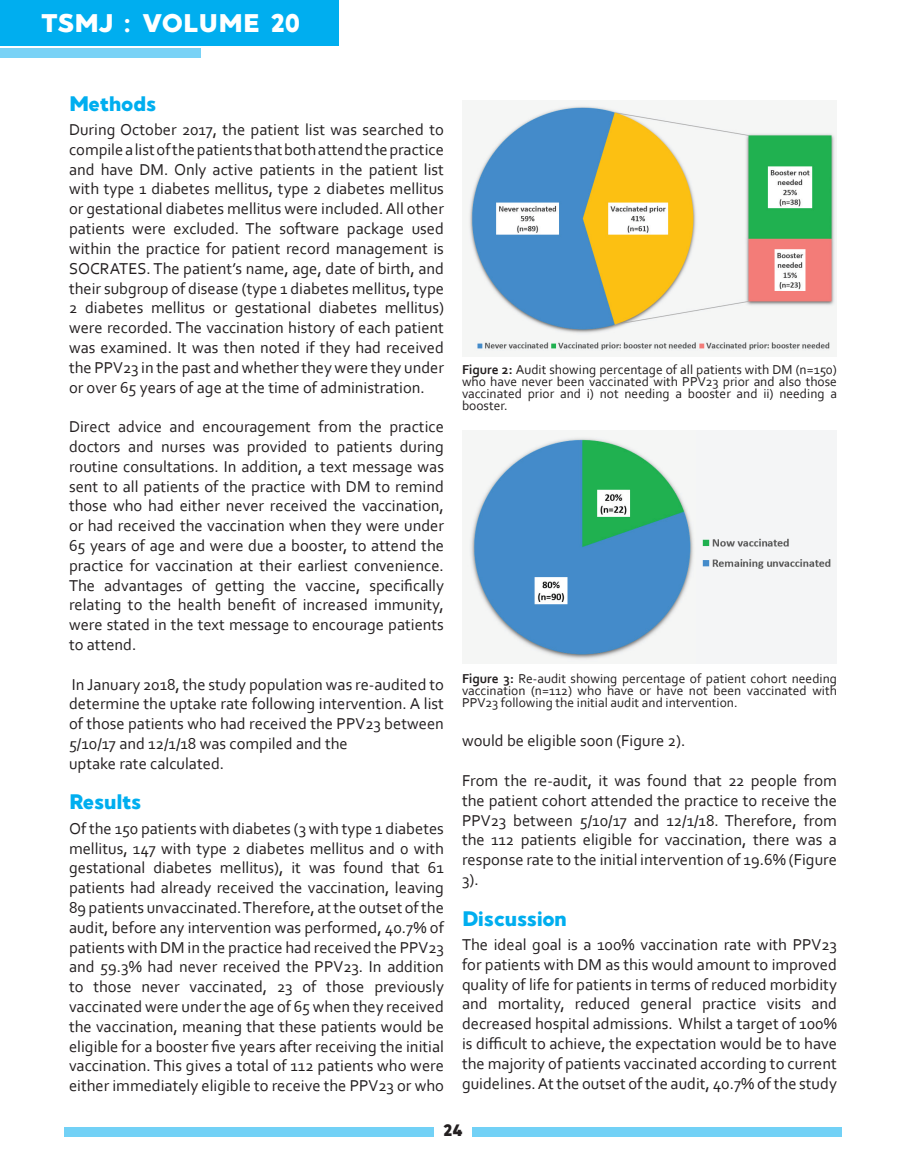
<style>
.page{position:relative;width:906px;height:1174px;background:#fff}
.page>*{position:absolute;margin:0;border:0;box-sizing:border-box;transform-origin:0 0}
.t1{font:25.5px "MADE Good Time Grotesk";letter-spacing:-.04em;color:#fff}
.t2{font:21px "MADE Good Time Grotesk";letter-spacing:-.09em;color:#00aeef}
.t3{font:16.5px/19.8px "Corbel";color:#231f20;text-align:justify}
.t4{font:16.5px "MADE Good Time Grotesk";color:#231f20}
.t5{font:13.5px/12px "Corbel";color:#231f20;text-align:justify}
.s1{font-weight:700}
</style>
<div class="page">
<div style="left:64px;top:1127px;width:369px;height:9px;background:#72d1f6"></div>
<div style="left:0;top:0;width:339px;height:46px;background:#00aeef"></div>
<div style="left:0;top:49px;width:201px;height:9px;background:#79d2f6"></div>
<div style="left:472px;top:1127px;width:369px;height:9px;background:#72d1f6"></div>
<img style="left:468px;top:104px;width:368px;height:247px">
<img style="left:467px;top:436px;width:229px;height:226px">
<div style="left:696px;top:430px;width:141px;height:233px;background:#f4f5f6"></div>
<h1 class="t1" style="left:40px;top:7px;width:263px">TSMJ : VOLUME 20</h1>
<p class="t2" style="left:69px;top:90px;width:90px">Methods</p>
<p class="t3" style="left:69px;top:119px;width:376px">During October 2017, the patient list was searched to compile a list of the patients that both attend the practice and have DM. Only active patients in the patient list with type 1 diabetes mellitus, type 2 diabetes mellitus or gestational diabetes mellitus were included. All other patients were excluded. The software package used within the practice for patient record management is SOCRATES. The patient’s name, age, date of birth, and their subgroup of disease (type 1 diabetes mellitus, type 2 diabetes mellitus or gestational diabetes mellitus) were recorded. The vaccination history of each patient was examined. It was then noted if they had received the PPV23 in the past and whether they were they under or over 65 years of age at the time of administration.</p>
<p class="t3" style="left:69px;top:416px;width:376px">Direct advice and encouragement from the practice doctors and nurses was provided to patients during routine consultations. In addition, a text message was sent to all patients of the practice with DM to remind those who had either never received the vaccination, or had received the vaccination when they were under 65 years of age and were due a booster, to attend the practice for vaccination at their earliest convenience.<br>The advantages of getting the vaccine, specifically relating to the health benefit of increased immunity, were stated in the text message to encourage patients to attend.</p>
<p class="t3" style="left:69px;top:674px;width:376px;text-align:left">In January 2018, the study population was re-audited to determine the uptake rate following intervention. A list of those patients who had received the PPV23 between 5/10/17 and 12/1/18 was compiled and the<br>uptake rate calculated.</p>
<p class="t2" style="left:69px;top:788px;width:75px">Results</p>
<p class="t3" style="left:69px;top:818px;width:376px">Of the 150 patients with diabetes (3 with type 1 diabetes mellitus, 147 with type 2 diabetes mellitus and 0 with gestational diabetes mellitus), it was found that 61 patients had already received the vaccination, leaving 89 patients unvaccinated. Therefore, at the outset of the audit, before any intervention was performed, 40.7% of patients with DM in the practice had received the PPV23 and 59.3% had never received the PPV23. In addition to those never vaccinated, 23 of those previously vaccinated were under the age of 65 when they received the vaccination, meaning that these patients would be eligible for a booster five years after receiving the initial vaccination. This gives a total of 112 patients who were either immediately eligible to receive the PPV23 or who</p>
<p class="t5" style="left:462px;top:363px;width:376px"><span class="s1">Figure 2:</span> Audit showing percentage of all patients with DM (n=150) who have never been vaccinated with PPV23 prior and also those vaccinated prior and i) not needing a booster and ii) needing a booster.</p>
<p class="t5" style="left:462px;top:672px;width:376px"><span class="s1">Figure 3:</span> Re-audit showing percentage of patient cohort needing vaccination (n=112) who have or have not been vaccinated with PPV23 following the initial audit and intervention.</p>
<p class="t3" style="left:462px;top:730px;width:225px">would be eligible soon (Figure 2).</p>
<p class="t3" style="left:462px;top:770px;width:376px">From the re-audit, it was found that 22 people from the patient cohort attended the practice to receive the PPV23 between 5/10/17 and 12/1/18. Therefore, from the 112 patients eligible for vaccination, there was a response rate to the initial intervention of 19.6% (Figure 3).</p>
<p class="t2" style="left:462px;top:904px;width:107px">Discussion</p>
<p class="t3" style="left:462px;top:934px;width:376px">The ideal goal is a 100% vaccination rate with PPV23 for patients with DM as this would amount to improved quality of life for patients in terms of reduced morbidity and mortality, reduced general practice visits and decreased hospital admissions. Whilst a target of 100% is difficult to achieve, the expectation would be to have the majority of patients vaccinated according to current guidelines. At the outset of the audit, 40.7% of the study</p>
<p class="t4" style="left:442px;top:1119px;width:23px">24</p>
</div>
